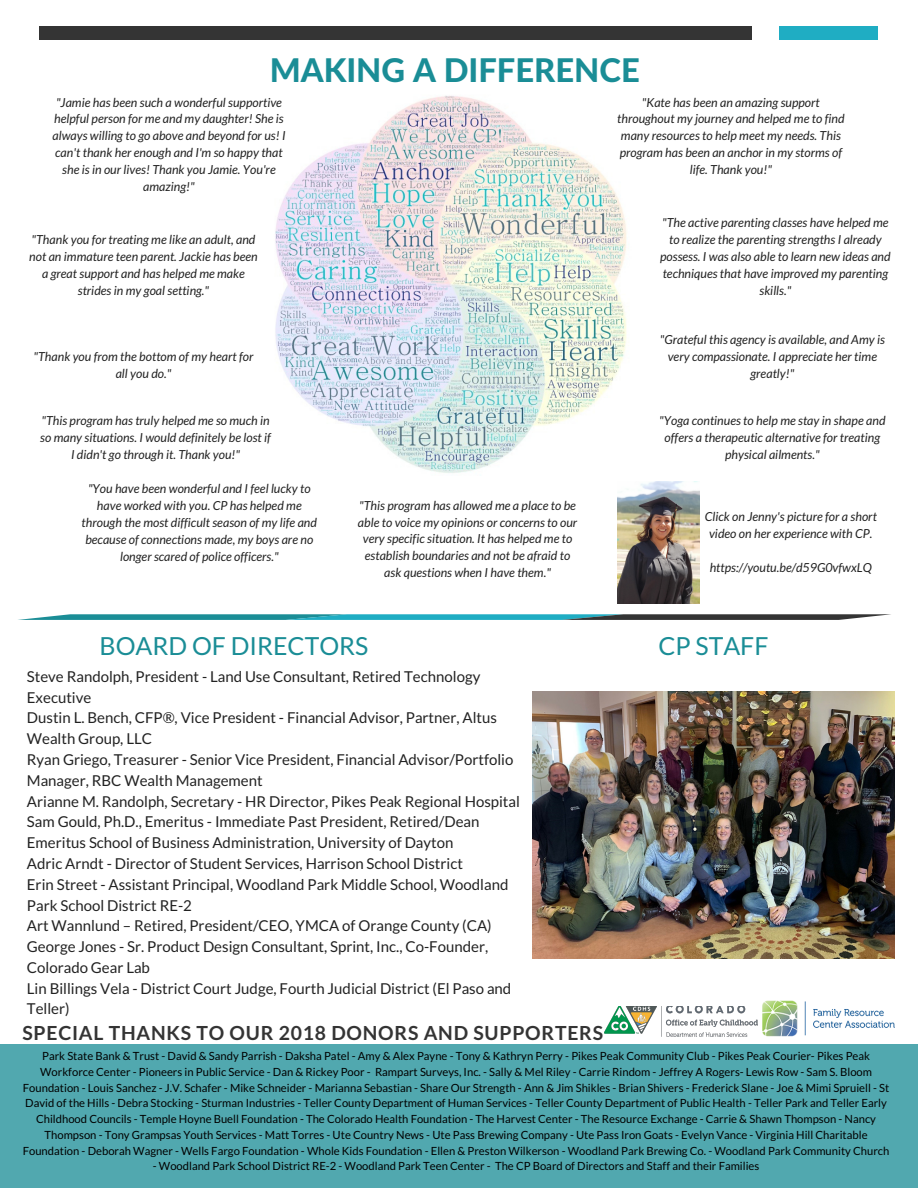
<style>
.page{position:relative;width:918px;height:1188px;background:#fff}
.page>*{position:absolute;margin:0;border:0;box-sizing:border-box;transform-origin:0 0}
.t1{font:800 32.7px "Lato Latin";color:#1a8d96}
.t2{font:24.9px "Lato";color:#1a8d96}
.t3{font:700 19.35px "Lato";letter-spacing:.04em;color:#343434}
.t4{font:15px/20.9px "Lato";color:#222}
.t5{font:italic 12.45px/17px "Lato";color:#222;text-align:center}
.t6{font:11.25px/15.8px "Lato";color:#000;text-align:center}
</style>
<div class="page">
<img style="left:275px;top:96px;width:352px;height:377px">
<div style="left:0;top:1045px;width:918px;height:143px;background:#51a8af"></div>
<div style="left:39px;top:27px;width:712px;height:12px;background:#343434"></div>
<div style="left:779px;top:27px;width:99px;height:12px;background:#1fadc3"></div>
<svg style="left:18px;top:614px;width:873px;height:6px;background:#3e8993"></svg>
<img style="left:604px;top:1006px;width:153px;height:31px">
<img style="left:762px;top:1001px;width:132px;height:36px">
<img style="left:532px;top:691px;width:362px;height:268px">
<img style="left:618px;top:482px;width:82px;height:121px">
<h1 class="t1" style="left:270px;top:50px;width:372px">MAKING A DIFFERENCE</h1>
<p class="t5" style="left:52px;top:93px;width:235px">"Jamie has been such a wonderful supportive helpful person for me and my daughter! She is always willing to go above and beyond for us! I can't thank her enough and I'm so happy that she is in our lives! Thank you Jamie. You're amazing!"</p>
<p class="t5" style="left:29px;top:231px;width:230px">"Thank you for treating me like an adult, and not an immature teen parent. Jackie has been a great support and has helped me make strides in my goal setting."</p>
<p class="t5" style="left:34px;top:348px;width:221px">"Thank you from the bottom of my heart for all you do."</p>
<p class="t5" style="left:40px;top:412px;width:232px">"This program has truly helped me so much in so many situations. I would definitely be lost if<br>I didn't go through it. Thank you!"</p>
<p class="t5" style="left:82px;top:480px;width:237px">"You have been wonderful and I feel lucky to have worked with you. CP has helped me through the most difficult season of my life and because of connections made, my boys are no longer scared of police officers."</p>
<p class="t5" style="left:358px;top:496px;width:221px">"This program has allowed me a place to be able to voice my opinions or concerns to our very specific situation. It has helped me to establish boundaries and not be afraid to ask questions when I have them."</p>
<p class="t5" style="left:617px;top:93px;width:229px">"Kate has been an amazing support throughout my journey and helped me to find many resources to help meet my needs. This program has been an anchor in my storms of life. Thank you!"</p>
<p class="t5" style="left:660px;top:214px;width:232px">"The active parenting classes have helped me to realize the parenting strengths I already possess. I was also able to learn new ideas and techniques that have improved my parenting skills."</p>
<p class="t5" style="left:660px;top:331px;width:227px">"Grateful this agency is available, and Amy is very compassionate. I appreciate her time greatly!"</p>
<p class="t5" style="left:659px;top:412px;width:228px">"Yoga continues to help me stay in shape and offers a therapeutic alternative for treating physical ailments."</p>
<p class="t5" style="left:705px;top:508px;width:174px">Click on Jenny's picture for a short video on her experience with CP.</p>
<p class="t5" style="left:710px;top:559px;width:164px">https://youtu.be/d59G0vfwxLQ</p>
<h2 class="t2" style="left:100px;top:630px;width:270px">BOARD OF DIRECTORS</h2>
<p class="t4" style="left:27px;top:666px;width:495px">Steve Randolph, President - Land Use Consultant, Retired Technology Executive<br>Dustin L. Bench, CFP®, Vice President - Financial Advisor, Partner, Altus Wealth Group, LLC<br>Ryan Griego, Treasurer - Senior Vice President, Financial Advisor/Portfolio Manager, RBC Wealth Management<br>Arianne M. Randolph, Secretary - HR Director, Pikes Peak Regional Hospital Sam Gould, Ph.D., Emeritus - Immediate Past President, Retired/Dean Emeritus School of Business Administration, University of Dayton<br>Adric Arndt - Director of Student Services, Harrison School District<br>Erin Street - Assistant Principal, Woodland Park Middle School, Woodland Park School District RE-2<br>Art Wannlund – Retired, President/CEO, YMCA of Orange County (CA)<br>George Jones - Sr. Product Design Consultant, Sprint, Inc., Co-Founder, Colorado Gear Lab<br>Lin Billings Vela - District Court Judge, Fourth Judicial District (El Paso and Teller)</p>
<h3 class="t3" style="left:22px;top:1021px;width:582px">SPECIAL THANKS TO OUR 2018 DONORS AND SUPPORTERS</h3>
<h2 class="t2" style="left:658px;top:630px;width:112px">CP STAFF</h2>
<p class="t6" style="left:23px;top:1048px;width:868px">Park State Bank &amp; Trust - David &amp; Sandy Parrish - Daksha Patel - Amy &amp; Alex Payne - Tony &amp; Kathryn Perry - Pikes Peak Community Club - Pikes Peak Courier- Pikes Peak Workforce Center - Pioneers in Public Service - Dan &amp; Rickey Poor - Rampart Surveys, Inc. - Sally &amp; Mel Riley - Carrie Rindom - Jeffrey A Rogers- Lewis Row - Sam S. Bloom Foundation - Louis Sanchez - J.V. Schafer - Mike Schneider - Marianna Sebastian - Share Our Strength - Ann &amp; Jim Shikles - Brian Shivers - Frederick Slane - Joe &amp; Mimi Spruiell - St David of the Hills - Debra Stocking - Sturman Industries - Teller County Department of Human Services - Teller County Department of Public Health - Teller Park and Teller Early Childhood Councils - Temple Hoyne Buell Foundation - The Colorado Health Foundation - The Harvest Center - The Resource Exchange - Carrie &amp; Shawn Thompson - Nancy Thompson - Tony Grampsas Youth Services - Matt Torres - Ute Country News - Ute Pass Brewing Company - Ute Pass Iron Goats - Evelyn Vance - Virginia Hill Charitable Foundation - Deborah Wagner - Wells Fargo Foundation - Whole Kids Foundation - Ellen &amp; Preston Wilkerson - Woodland Park Brewing Co. - Woodland Park Community Church</p>
<p class="t6" style="left:153px;top:1158px;width:608px">- Woodland Park School District RE-2 - Woodland Park Teen Center - The CP Board of Directors and Staff and their Families</p>
</div>
